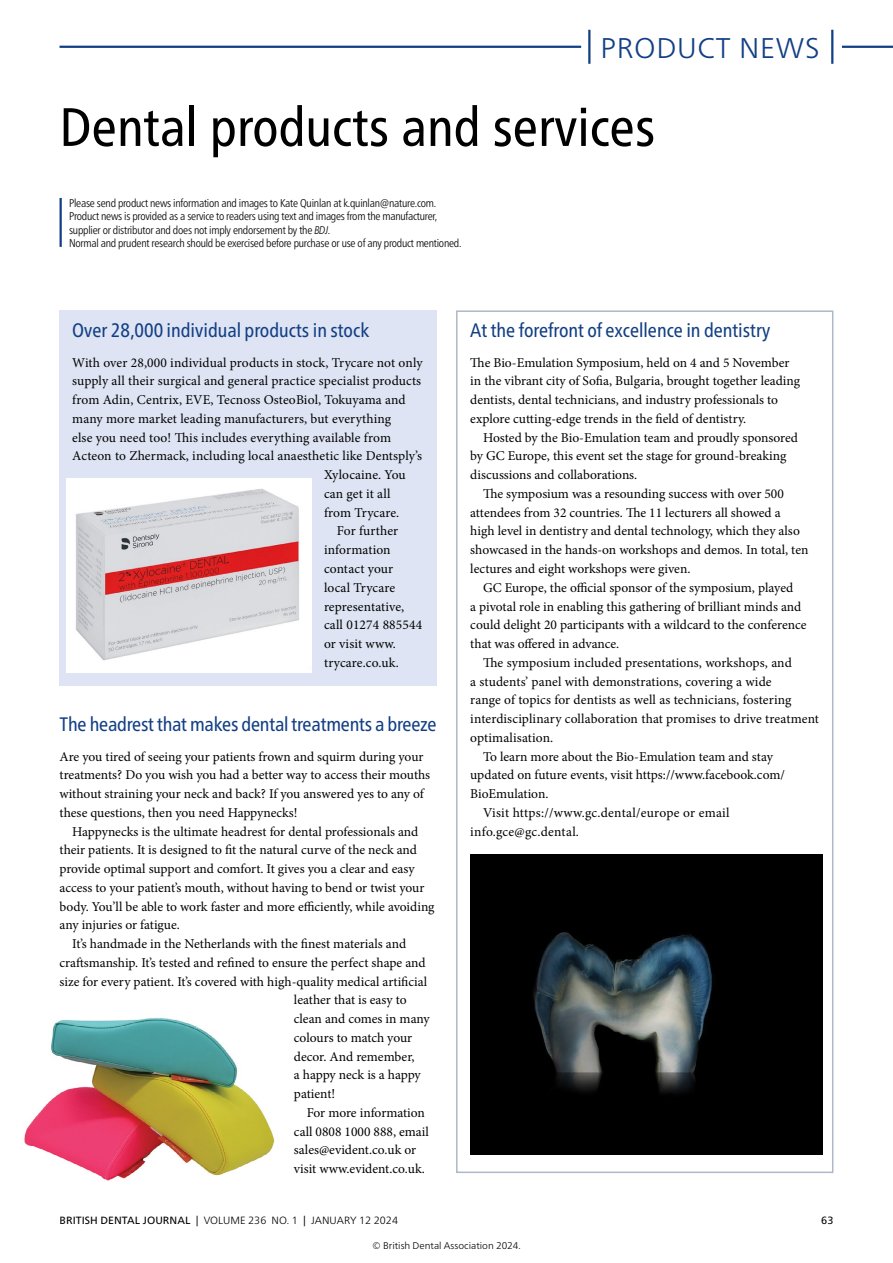
<style>
.page{position:relative;width:893px;height:1263px;background:#fff}
.page>*{position:absolute;margin:0;border:0;box-sizing:border-box;transform-origin:0 0}
.t1{font:condensed 54px "Frutiger Neue LT Pro";color:#000}
.t2{font:300 28.5px "Frutiger Neue LT Pro";letter-spacing:.025em;color:#123f84}
.Title_9_Cnd_13pt_286{font:condensed 19.5px "Frutiger Neue LT Pro";color:#123f84}
.Para_9pt_ragged{font:condensed 19.5px "Frutiger Neue LT Pro";letter-spacing:-.01em;color:#123f84}
.Para_9pt_ragged-2{font:13.5px/18.8px "Minion Pro";color:#000}
.Para_9pt_ragged_1st{font:13.5px/18.8px "Minion Pro";letter-spacing:.005em;color:#000}
.Para_9pt_ragged-3{font:13.5px/18.8px "Minion Pro";letter-spacing:.02em;color:#000}
.t3{font:300 condensed 11.25px/13.5px "Frutiger Neue LT Pro";letter-spacing:-.02em;color:#000}
.t4{font:300 10.5px "Frutiger Neue LT Pro";letter-spacing:.005em;color:#000}
.t5{font:10.5px "Frutiger Neue LT Pro";color:#000}
.t6{font:300 9.75px "Frutiger Neue LT Pro";color:#000}
.s1{font-style:italic}
.s2{font-weight:400}
</style>
<div class="page">
<hr style="left:60px;top:198px;width:2px;height:49px;background:#123f84">
<div style="left:60px;top:310px;width:377px;height:375px;background:#dee4f3"></div>
<div style="left:456px;top:310px;width:377px;height:863px;border:2px solid #aeb9c7"></div>
<img style="left:470px;top:854px;width:352px;height:300px">
<img style="left:24px;top:1017px;width:251px;height:164px">
<img style="left:67px;top:478px;width:244px;height:194px">
<hr style="left:60px;top:46px;width:521px;height:2px;background:#123f84">
<hr style="left:842px;top:46px;width:51px;height:2px;background:#123f84">
<hr style="left:588px;top:30px;width:2px;height:34px;background:#123f84">
<hr style="left:831px;top:30px;width:2px;height:34px;background:#123f84">
<h2 class="t2" style="left:601px;top:31px;width:221px">PRODUCT NEWS</h2>
<h1 class="t1" style="left:60px;top:95px;width:597px">Dental products and services</h1>
<p class="t3" style="left:69px;top:196px;width:394px">Please send product news information and images to Kate Quinlan at k.quinlan@nature.com.<br>Product news is provided as a service to readers using text and images from the manufacturer, supplier or distributor and does not imply endorsement by the <span class="s1">BDJ</span>.<br>Normal and prudent research should be exercised before purchase or use of any product mentioned.</p>
<p class="Title_9_Cnd_13pt_286" style="left:72px;top:318px;width:298px">Over 28,000 individual products in stock</p>
<p class="Para_9pt_ragged_1st" style="left:72px;top:353px;width:352px">With over 28,000 individual products in stock, Trycare not only</p>
<p class="Para_9pt_ragged_1st" style="left:72px;top:372px;width:350px">supply all their surgical and general practice specialist products</p>
<p class="Para_9pt_ragged_1st" style="left:72px;top:391px;width:335px">from Adin, Centrix, EVE, Tecnoss OsteoBiol, Tokuyama and</p>
<p class="Para_9pt_ragged_1st" style="left:72px;top:409px;width:320px">many more market leading manufacturers, but everything</p>
<p class="Para_9pt_ragged_1st" style="left:72px;top:428px;width:320px">else you need too! This includes everything available from</p>
<p class="Para_9pt_ragged_1st" style="left:72px;top:447px;width:351px">Acteon to Zhermack, including local anaesthetic like Dentsply’s</p>
<p class="Para_9pt_ragged_1st" style="left:324px;top:466px;width:83px">Xylocaine. You</p>
<p class="Para_9pt_ragged_1st" style="left:324px;top:484px;width:68px">can get it all</p>
<p class="Para_9pt_ragged_1st" style="left:324px;top:503px;width:77px">from Trycare.</p>
<p class="Para_9pt_ragged-2" style="left:324px;top:522px;width:100px;text-indent:13px">For further information contact your local Trycare representative, call 01274 885544 or visit www. trycare.co.uk.</p>
<p class="Para_9pt_ragged" style="left:60px;top:712px;width:379px">The headrest that makes dental treatments a breeze</p>
<p class="Para_9pt_ragged-2" style="left:60px;top:747px;width:365px">Are you tired of seeing your patients frown and squirm during your</p>
<p class="Para_9pt_ragged-2" style="left:60px;top:766px;width:372px">treatments? Do you wish you had a better way to access their mouths</p>
<p class="Para_9pt_ragged-2" style="left:60px;top:784px;width:366px">without straining your neck and back? If you answered yes to any of</p>
<p class="Para_9pt_ragged-2" style="left:60px;top:803px;width:239px">these questions, then you need Happynecks!</p>
<p class="Para_9pt_ragged-2" style="left:72px;top:822px;width:348px">Happynecks is the ultimate headrest for dental professionals and</p>
<p class="Para_9pt_ragged-2" style="left:60px;top:841px;width:359px">their patients. It is designed to fit the natural curve of the neck and</p>
<p class="Para_9pt_ragged-2" style="left:60px;top:859px;width:357px">provide optimal support and comfort. It gives you a clear and easy</p>
<p class="Para_9pt_ragged-2" style="left:60px;top:878px;width:366px">access to your patient’s mouth, without having to bend or twist your</p>
<p class="Para_9pt_ragged-2" style="left:60px;top:897px;width:377px">body. You’ll be able to work faster and more efficiently, while avoiding</p>
<p class="Para_9pt_ragged-2" style="left:60px;top:916px;width:122px">any injuries or fatigue.</p>
<p class="Para_9pt_ragged-2" style="left:72px;top:934px;width:335px">It’s handmade in the Netherlands with the finest materials and</p>
<p class="Para_9pt_ragged-2" style="left:60px;top:953px;width:368px">craftsmanship. It’s tested and refined to ensure the perfect shape and</p>
<p class="Para_9pt_ragged-2" style="left:60px;top:972px;width:369px">size for every patient. It’s covered with high-quality medical artificial</p>
<p class="Para_9pt_ragged-2" style="left:294px;top:991px;width:114px">leather that is easy to</p>
<p class="Para_9pt_ragged-2" style="left:294px;top:1009px;width:137px">clean and comes in many</p>
<p class="Para_9pt_ragged-2" style="left:294px;top:1028px;width:120px">colours to match your</p>
<p class="Para_9pt_ragged-2" style="left:294px;top:1047px;width:122px">decor. And remember,</p>
<p class="Para_9pt_ragged-2" style="left:294px;top:1066px;width:128px">a happy neck is a happy</p>
<p class="Para_9pt_ragged-2" style="left:294px;top:1084px;width:43px">patient!</p>
<p class="Para_9pt_ragged-2" style="left:307px;top:1103px;width:120px">For more information</p>
<p class="Para_9pt_ragged-2" style="left:294px;top:1122px;width:136px">call 0808 1000 888, email</p>
<p class="Para_9pt_ragged-2" style="left:294px;top:1141px;width:124px">sales@evident.co.uk or</p>
<p class="Para_9pt_ragged-2" style="left:294px;top:1159px;width:132px">visit www.evident.co.uk.</p>
<p class="Title_9_Cnd_13pt_286" style="left:470px;top:318px;width:301px">At the forefront of excellence in dentistry</p>
<p class="Para_9pt_ragged_1st" style="left:470px;top:353px;width:331px">The Bio-Emulation Symposium, held on 4 and 5 November in the vibrant city of Sofia, Bulgaria, brought together leading dentists, dental technicians, and industry professionals to explore cutting-edge trends in the field of dentistry.</p>
<p class="Para_9pt_ragged-2" style="left:470px;top:428px;width:329px;text-indent:13px">Hosted by the Bio-Emulation team and proudly sponsored by GC Europe, this event set the stage for ground-breaking discussions and collaborations.</p>
<p class="Para_9pt_ragged-2" style="left:470px;top:484px;width:340px;text-indent:13px">The symposium was a resounding success with over 500 attendees from 32 countries. The 11 lecturers all showed a high level in dentistry and dental technology, which they also showcased in the hands-on workshops and demos. In total, ten lectures and eight workshops were given.</p>
<p class="Para_9pt_ragged-2" style="left:470px;top:578px;width:338px;text-indent:13px">GC Europe, the official sponsor of the symposium, played<br>a pivotal role in enabling this gathering of brilliant minds and could delight 20 participants with a wildcard to the conference that was offered in advance.</p>
<p class="Para_9pt_ragged-2" style="left:470px;top:653px;width:350px;text-indent:13px">The symposium included presentations, workshops, and<br>a students’ panel with demonstrations, covering a wide<br>range of topics for dentists as well as technicians, fostering interdisciplinary collaboration that promises to drive treatment optimalisation.</p>
<p class="Para_9pt_ragged-2" style="left:470px;top:747px;width:316px;text-indent:13px">To learn more about the Bio-Emulation team and stay updated on future events, visit https://www.facebook.com/<br>BioEmulation.</p>
<p class="Para_9pt_ragged-3" style="left:470px;top:803px;width:261px;text-indent:13px">Visit https://www.gc.dental/europe or email info.gce@gc.dental.</p>
<p class="t4" style="left:60px;top:1214px;width:340px"><span class="s2">BRITISH DENTAL JOURNAL |</span> VOLUME 236 NO. 1 <span class="s2">|</span> January 12 2024</p>
<p class="t5" style="left:821px;top:1214px;width:14px">63</p>
<p class="t6" style="left:372px;top:1240px;width:150px">© British Dental Association 2024.</p>
</div>
